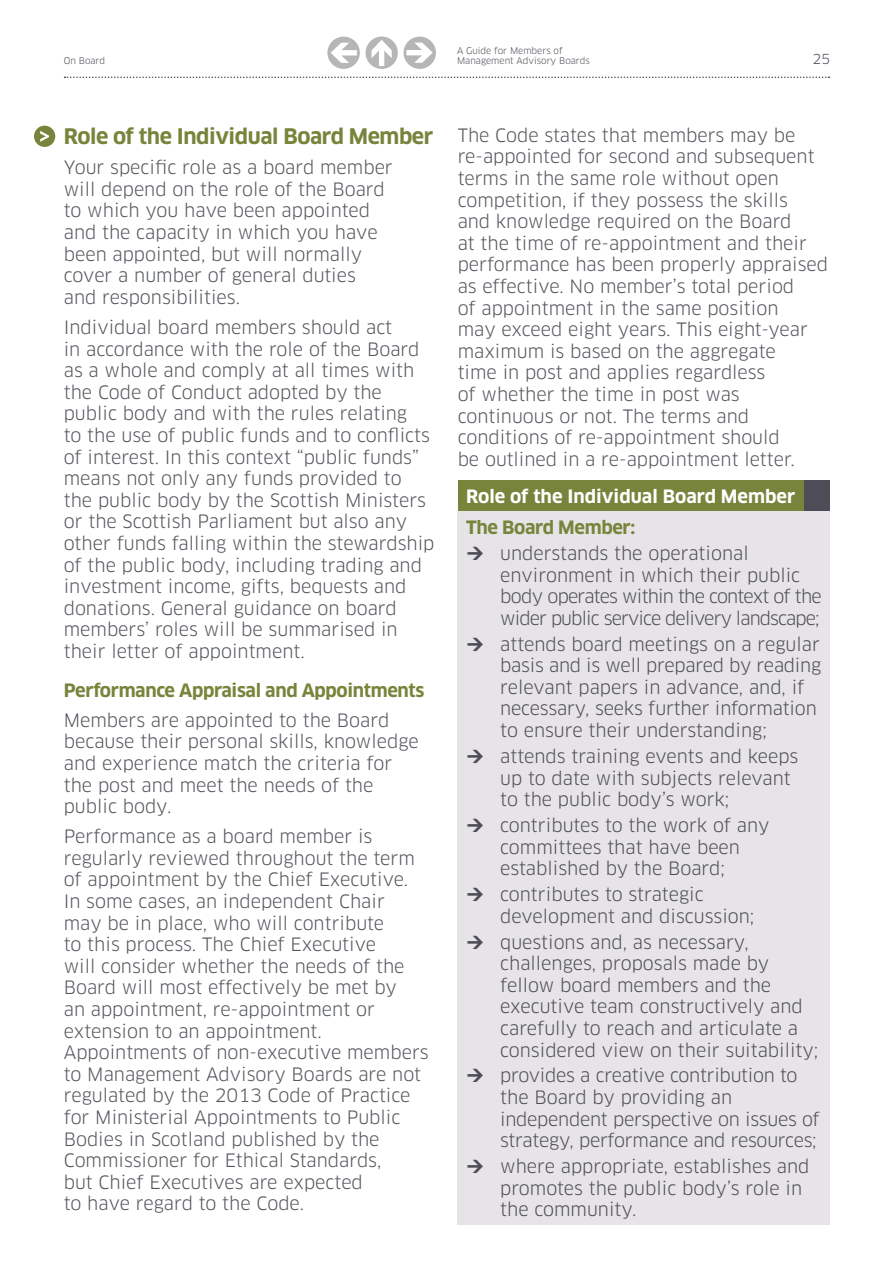
<style>
.page{position:relative;width:893px;height:1263px;background:#fff}
.page>*{position:absolute;margin:0;border:0;box-sizing:border-box;transform-origin:0 0}
.H1{font:700 21px "Clan OT";letter-spacing:-.02em;color:#78843b}
.Body_Txt{font:18px/21.6px "Clan OT";color:#52555b}
.t1{font:18px/21.6px "Clan OT";color:#4e4d57}
.t2{font:18px/21.6px "Clan OT";letter-spacing:-.045em;color:#4e4d57}
.H2{font:700 18px "Clan OT";letter-spacing:-.02em;color:#78843b}
.H2-2{font:700 18px "Clan OT";color:#fff}
.t3{font:13.5px "Clan OT";color:#4e4d57}
.t4{font:9px/10.8px "Clan OT";color:#4e4d57}
</style>
<div class="page">
<svg style="left:65px;top:77px;width:764px;height:1px"></svg>
<div style="left:458px;top:480px;width:346px;height:31px;background:#78843b"></div>
<div style="left:804px;top:480px;width:26px;height:31px;background:#4e4d57"></div>
<div style="left:458px;top:511px;width:372px;height:714px;background:#e6e4e6"></div>
<div style="left:34px;top:126px;width:21px;height:21px;background:#78843b;border-radius:50%"></div>
<svg style="left:40px;top:131px;width:9px;height:11px"></svg>
<div style="left:366px;top:37px;width:32px;height:32px;background:#b6b5b7;border-radius:50%"></div>
<svg style="left:372px;top:40px;width:20px;height:26px"></svg>
<div style="left:327px;top:37px;width:33px;height:32px;background:#b6b5b7;border-radius:50%"></div>
<svg style="left:331px;top:43px;width:26px;height:20px"></svg>
<div style="left:404px;top:37px;width:32px;height:32px;background:#b6b5b7;border-radius:50%"></div>
<svg style="left:406px;top:43px;width:27px;height:20px"></svg>
<p class="t4" style="left:64px;top:55px;width:43px">On Board</p>
<p class="t4" style="left:457px;top:45px;width:134px">A Guide for Members of<br>Management Advisory Boards</p>
<p class="t3" style="left:813px;top:51px;width:19px">25</p>
<h1 class="H1" style="left:64px;top:124px;width:371px">Role of the Individual Board Member</h1>
<p class="Body_Txt" style="left:64px;top:157px;width:331px">Your specific role as a board member will depend on the role of the Board to which you have been appointed and the capacity in which you have been appointed, but will normally cover a number of general duties and responsibilities.</p>
<p class="Body_Txt" style="left:64px;top:316px;width:372px">Individual board members should act<br>in accordance with the role of the Board as a whole and comply at all times with the Code of Conduct adopted by the public body and with the rules relating<br>to the use of public funds and to conflicts of interest. In this context “public funds” means not only any funds provided to the public body by the Scottish Ministers or the Scottish Parliament but also any other funds falling within the stewardship of the public body, including trading and investment income, gifts, bequests and donations. General guidance on board members’ roles will be summarised in their letter of appointment.</p>
<h2 class="H2" style="left:64px;top:679px;width:362px">Performance Appraisal and Appointments</h2>
<p class="Body_Txt" style="left:64px;top:709px;width:356px">Members are appointed to the Board because their personal skills, knowledge and experience match the criteria for the post and meet the needs of the public body.</p>
<p class="Body_Txt" style="left:64px;top:826px;width:366px">Performance as a board member is regularly reviewed throughout the term of appointment by the Chief Executive.<br>In some cases, an independent Chair<br>may be in place, who will contribute<br>to this process. The Chief Executive<br>will consider whether the needs of the Board will most effectively be met by<br>an appointment, re-appointment or extension to an appointment.<br>Appointments of non-executive members to Management Advisory Boards are not regulated by the 2013 Code of Practice for Ministerial Appointments to Public Bodies in Scotland published by the Commissioner for Ethical Standards,<br>but Chief Executives are expected<br>to have regard to the Code.</p>
<p class="Body_Txt" style="left:458px;top:124px;width:372px">The Code states that members may be re-appointed for second and subsequent terms in the same role without open competition, if they possess the skills<br>and knowledge required on the Board<br>at the time of re-appointment and their performance has been properly appraised as effective. No member’s total period<br>of appointment in the same position<br>may exceed eight years. This eight-year maximum is based on the aggregate<br>time in post and applies regardless<br>of whether the time in post was continuous or not. The terms and conditions of re-appointment should<br>be outlined in a re-appointment letter.</p>
<h2 class="H2-2" style="left:466px;top:486px;width:331px">Role of the Individual Board Member</h2>
<h2 class="H2" style="left:466px;top:517px;width:171px">The Board Member:</h2>
<p class="t2" style="left:500px;top:543px;width:323px">understands the operational environment in which their public body operates within the context of the wider public service delivery landscape;</p>
<p class="t1" style="left:500px;top:633px;width:322px">attends board meetings on a regular basis and is well prepared by reading relevant papers in advance, and, if necessary, seeks further information to ensure their understanding;</p>
<p class="t1" style="left:500px;top:745px;width:300px">attends training events and keeps up to date with subjects relevant to the public body’s work;</p>
<p class="t1" style="left:500px;top:814px;width:271px">contributes to the work of any committees that have been established by the Board;</p>
<p class="t1" style="left:500px;top:884px;width:256px">contributes to strategic development and discussion;</p>
<p class="t1" style="left:500px;top:931px;width:320px">questions and, as necessary, challenges, proposals made by fellow board members and the executive team constructively and carefully to reach and articulate a considered view on their suitability;</p>
<p class="t1" style="left:500px;top:1065px;width:321px">provides a creative contribution to the Board by providing an independent perspective on issues of strategy, performance and resources;</p>
<p class="t1" style="left:500px;top:1155px;width:311px">where appropriate, establishes and promotes the public body’s role in the community.</p>
</div>
